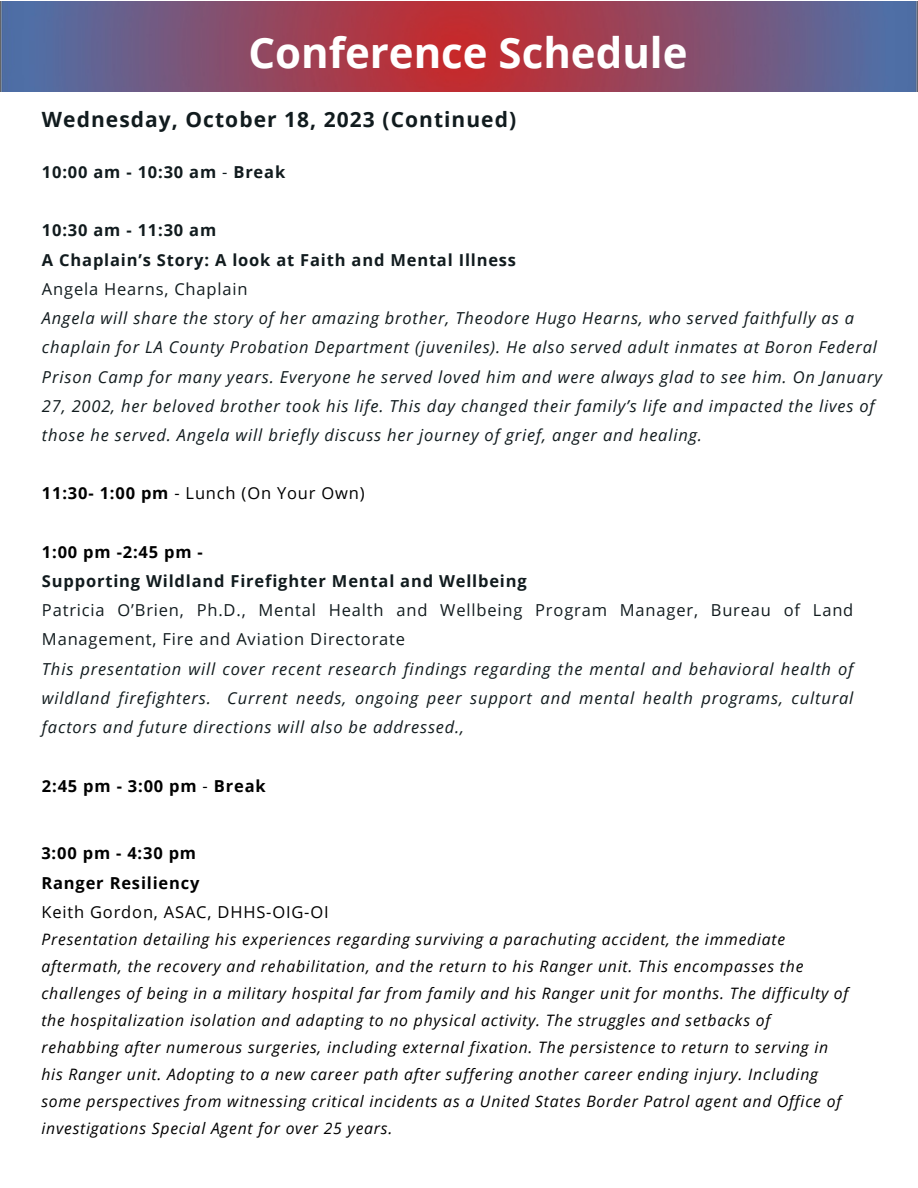
<style>
.page{position:relative;width:918px;height:1188px;background:#fff}
.page>*{position:absolute;margin:0;border:0;box-sizing:border-box;transform-origin:0 0}
.t1{font:700 42px "Open Sans";color:#fff}
.t2{font:700 21px "Open Sans";letter-spacing:.05em;color:#111b1e}
.t3{font:italic 16.5px/29.2px "Open Sans";letter-spacing:.05em;color:#111b1e;text-align:justify}
.t4{font:16.5px/29.2px "Open Sans";letter-spacing:.05em;color:#111b1e}
.t5{font:700 16.5px "Open Sans";letter-spacing:.05em;color:#111b1e}
.t6{font:700 16.5px "Open Sans";letter-spacing:.05em;color:#000}
.t7{font:16.5px "Open Sans";letter-spacing:.05em;color:#000}
.t8{font:italic 15.75px/27px "Open Sans";letter-spacing:.05em;color:#000}
.s1{font-weight:400}
.s2{font-weight:700}
</style>
<div class="page">
<img style="left:0;top:2px;width:918px;height:90px">
<p class="t1" style="left:248px;top:23px;width:441px">Conference Schedule</p>
<p class="t2" style="left:42px;top:105px;width:476px">Wednesday, October 18, 2023 (Continued)</p>
<p class="t5" style="left:42px;top:160px;width:245px">10:00 am - 10:30 am <span class="s1">-</span> Break</p>
<p class="t5" style="left:42px;top:219px;width:176px">10:30 am - 11:30 am</p>
<p class="t5" style="left:42px;top:248px;width:476px">A Chaplain’s Story: A look at Faith and Mental Illness</p>
<p class="t4" style="left:42px;top:274px;width:207px">Angela Hearns, Chaplain</p>
<p class="t3" style="left:42px;top:303px;width:842px;text-align:left">Angela will share the story of her amazing brother, Theodore Hugo Hearns, who served faithfully as a chaplain for LA County Probation Department (juveniles). He also served adult inmates at Boron Federal Prison Camp for many years. Everyone he served loved him and were always glad to see him. On January 27, 2002, her beloved brother took his life. This day changed their family’s life and impacted the lives of those he served. Angela will briefly discuss her journey of grief, anger and healing.</p>
<p class="t7" style="left:42px;top:481px;width:324px"><span class="s2">11:30- 1:00 pm</span> - Lunch (On Your Own)</p>
<p class="t6" style="left:42px;top:540px;width:162px">1:00 pm -2:45 pm -</p>
<p class="t5" style="left:42px;top:569px;width:486px">Supporting Wildland Firefighter Mental and Wellbeing</p>
<p class="t4" style="left:42px;top:595px;width:813px">Patricia O’Brien, Ph.D., Mental Health and Wellbeing Program Manager, Bureau of Land<br>Management, Fire and Aviation Directorate</p>
<p class="t3" style="left:42px;top:654px;width:813px">This presentation will cover recent research findings regarding the mental and behavioral health of wildland firefighters. Current needs, ongoing peer support and mental health programs, cultural factors and future directions will also be addressed.,</p>
<p class="t6" style="left:42px;top:774px;width:225px">2:45 pm - 3:00 pm <span class="s1">-</span> Break</p>
<p class="t6" style="left:41px;top:842px;width:156px">3:00 pm - 4:30 pm</p>
<p class="t6" style="left:41px;top:871px;width:160px">Ranger Resiliency</p>
<p class="t7" style="left:41px;top:900px;width:289px">Keith Gordon, ASAC, DHHS-OIG-OI</p>
<p class="t8" style="left:41px;top:925px;width:809px">Presentation detailing his experiences regarding surviving a parachuting accident, the immediate aftermath, the recovery and rehabilitation, and the return to his Ranger unit. This encompasses the challenges of being in a military hospital far from family and his Ranger unit for months. The difficulty of the hospitalization isolation and adapting to no physical activity. The struggles and setbacks of rehabbing after numerous surgeries, including external fixation. The persistence to return to serving in his Ranger unit. Adopting to a new career path after suffering another career ending injury. Including some perspectives from witnessing critical incidents as a United States Border Patrol agent and Office of investigations Special Agent for over 25 years.</p>
</div>
